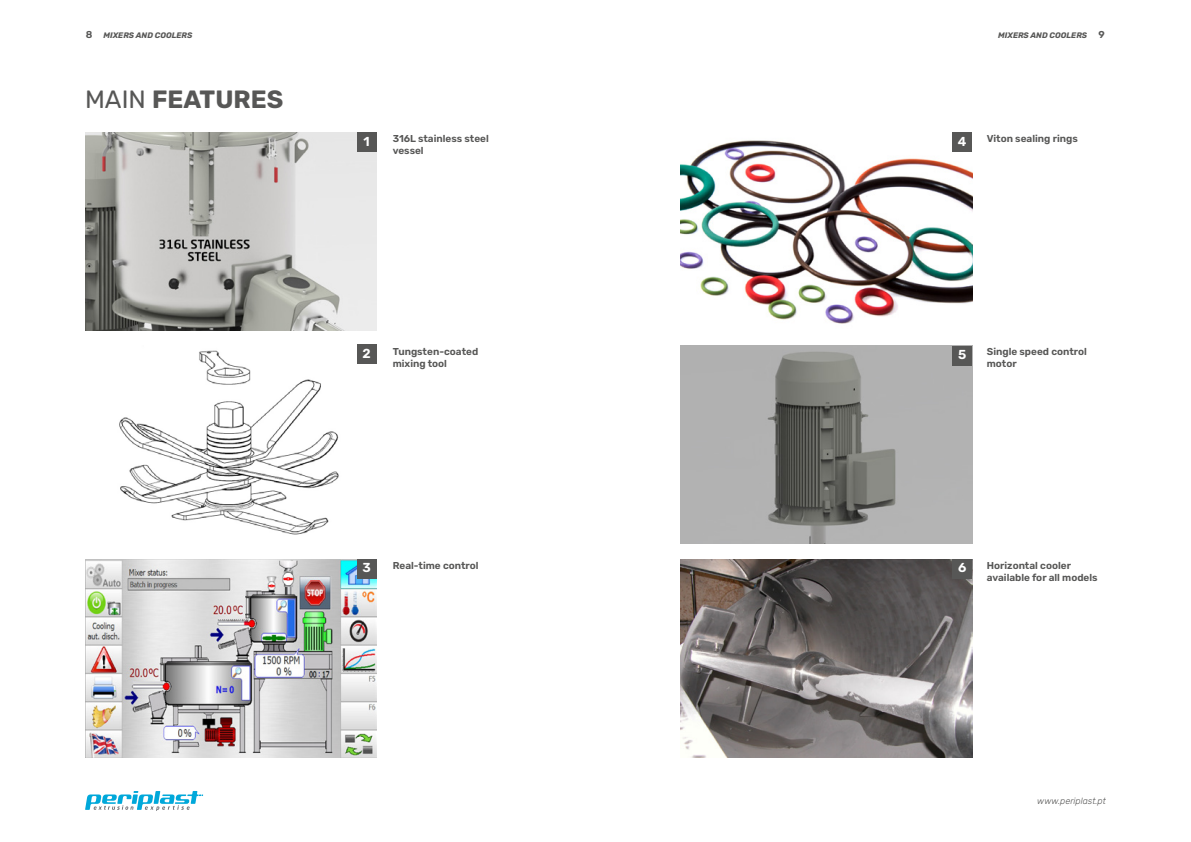
<style>
.page{position:relative;width:1191px;height:842px;background:#fff}
.page>*{position:absolute;margin:0;border:0;box-sizing:border-box;transform-origin:0 0}
.t1{font:700 25px "Rubik";color:#575756}
.t2{font:600 13px "Rubik";color:#fff}
.t3{font:600 10px/12px "Rubik";color:#575756}
.t4{font:italic 300 9px "Rubik";color:#575756}
.t5{font:italic 700 8px "Rubik";color:#575756}
.s1{font-weight:600;font-style:normal;font-size:10px}
.s2{font-weight:400}
</style>
<div class="page">
<img style="left:680px;top:346px;width:292px;height:198px">
<img style="left:680px;top:559px;width:292px;height:198px">
<img style="left:680px;top:132px;width:292px;height:192px">
<img style="left:85px;top:559px;width:291px;height:198px">
<img style="left:119px;top:350px;width:220px;height:185px">
<svg style="left:85px;top:791px;width:118px;height:20px"></svg>
<img style="left:85px;top:132px;width:291px;height:198px">
<div style="left:357px;top:132px;width:19px;height:20px;background:#575756"></div>
<div style="left:357px;top:559px;width:19px;height:20px;background:#575756"></div>
<div style="left:952px;top:346px;width:20px;height:20px;background:#575756"></div>
<div style="left:357px;top:344px;width:19px;height:20px;background:#575756"></div>
<div style="left:952px;top:133px;width:20px;height:19px;background:#575756"></div>
<div style="left:952px;top:559px;width:20px;height:20px;background:#575756"></div>
<p class="t5" style="left:86px;top:30px;width:108px"><span class="s1">8</span> MIXERS AND COOLERS</p>
<p class="t5" style="left:998px;top:30px;width:90px">MIXERS AND COOLERS</p>
<p class="t3" style="left:1098px;top:29px;width:8px">9</p>
<h1 class="t1" style="left:85px;top:86px;width:200px"><span class="s2">MAIN</span> FEATURES</h1>
<h2 class="t2" style="left:363px;top:134px;width:8px">1</h2>
<p class="t3" style="left:393px;top:133px;width:98px">316L stainless steel vessel</p>
<h2 class="t2" style="left:958px;top:134px;width:10px">4</h2>
<p class="t3" style="left:986px;top:133px;width:92px">Viton sealing rings</p>
<p class="t3" style="left:393px;top:346px;width:87px">Tungsten-coated mixing tool</p>
<h2 class="t2" style="left:362px;top:346px;width:10px">2</h2>
<h2 class="t2" style="left:958px;top:347px;width:10px">5</h2>
<p class="t3" style="left:986px;top:346px;width:102px">Single speed control motor</p>
<h2 class="t2" style="left:362px;top:561px;width:10px">3</h2>
<p class="t3" style="left:393px;top:559px;width:87px">Real-time control</p>
<h2 class="t2" style="left:958px;top:561px;width:10px">6</h2>
<p class="t3" style="left:986px;top:559px;width:112px">Horizontal cooler available for all models</p>
<p class="t4" style="left:1037px;top:796px;width:70px">www.periplast.pt</p>
</div>
